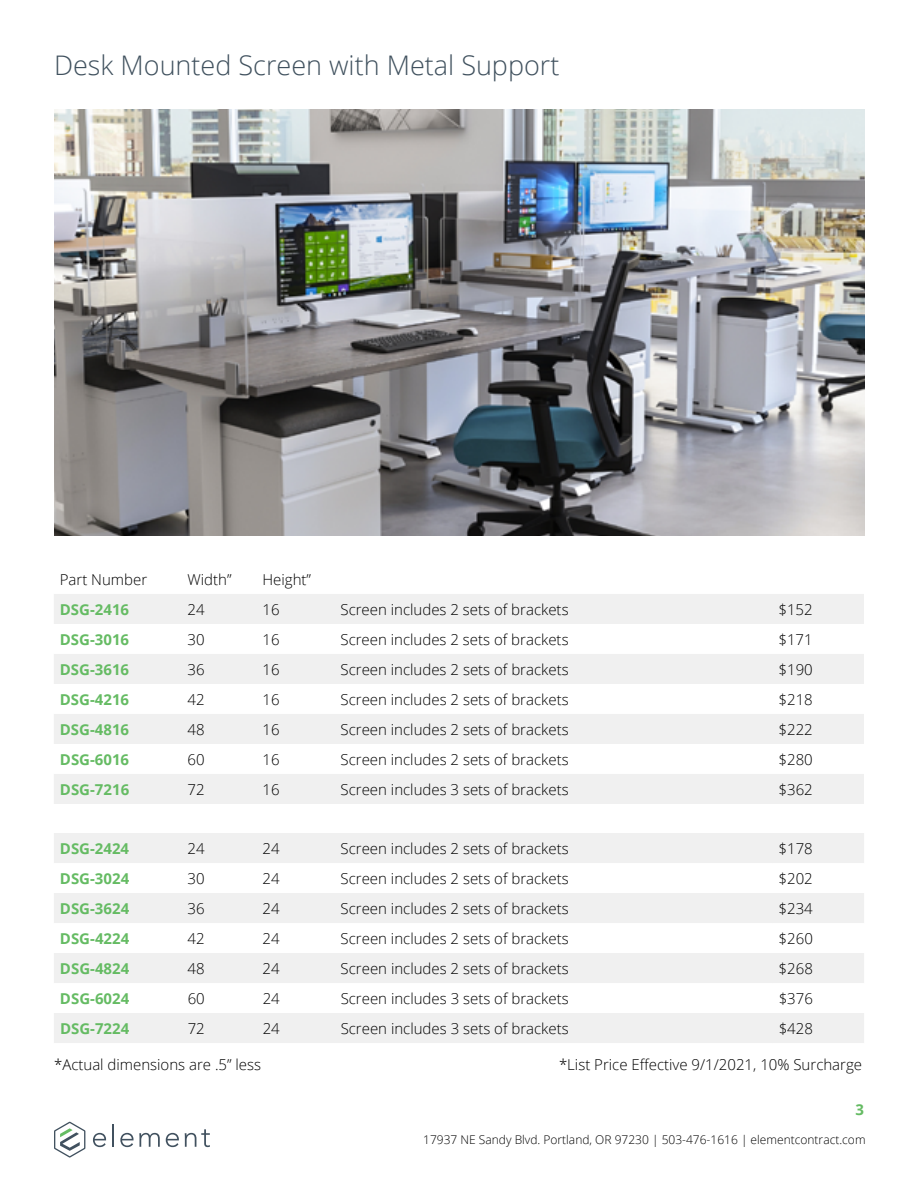
<style>
.page{position:relative;width:918px;height:1188px;background:#fff}
.page>*{position:absolute;margin:0;border:0;box-sizing:border-box;transform-origin:0 0}
.t1{font:300 27px "Open Sans";color:#40515e}
.t2{font:300 15px "Open Sans";color:#000}
.t3{font:700 15px "Open Sans";color:#65bb63}
.t4{font:300 12px "Open Sans";color:#000}
</style>
<div class="page">
<svg style="left:93px;top:1133px;width:13px;height:14px"></svg>
<hr style="left:112px;top:1125px;width:2px;height:22px;background:#41515f">
<svg style="left:120px;top:1133px;width:40px;height:14px"></svg>
<svg style="left:166px;top:1133px;width:13px;height:14px"></svg>
<svg style="left:185px;top:1129px;width:25px;height:18px"></svg>
<svg style="left:54px;top:1122px;width:31px;height:36px"></svg>
<svg style="left:54px;top:594px;width:810px;height:210px;fill:#f0f0f0"></svg>
<svg style="left:54px;top:833px;width:810px;height:210px;fill:#f0f0f0"></svg>
<img style="left:54px;top:109px;width:810px;height:427px">
<h1 class="t1" style="left:54px;top:46px;width:507px">Desk Mounted Screen with Metal Support</h1>
<p class="t2" style="left:60px;top:569px;width:89px">Part Number</p>
<p class="t2" style="left:188px;top:569px;width:46px">Width”</p>
<p class="t2" style="left:263px;top:569px;width:50px">Height”</p>
<p class="t3" style="left:60px;top:599px;width:71px">DSG-2416</p>
<p class="t2" style="left:188px;top:599px;width:19px">24</p>
<p class="t2" style="left:263px;top:599px;width:19px">16</p>
<p class="t2" style="left:341px;top:599px;width:230px">Screen includes 2 sets of brackets</p>
<p class="t2" style="left:779px;top:599px;width:36px">$152</p>
<p class="t3" style="left:60px;top:629px;width:71px">DSG-3016</p>
<p class="t2" style="left:188px;top:629px;width:19px">30</p>
<p class="t2" style="left:263px;top:629px;width:19px">16</p>
<p class="t2" style="left:341px;top:629px;width:230px">Screen includes 2 sets of brackets</p>
<p class="t2" style="left:779px;top:629px;width:36px">$171</p>
<p class="t3" style="left:60px;top:659px;width:71px">DSG-3616</p>
<p class="t2" style="left:188px;top:659px;width:19px">36</p>
<p class="t2" style="left:263px;top:659px;width:19px">16</p>
<p class="t2" style="left:341px;top:659px;width:230px">Screen includes 2 sets of brackets</p>
<p class="t2" style="left:779px;top:659px;width:36px">$190</p>
<p class="t3" style="left:60px;top:689px;width:71px">DSG-4216</p>
<p class="t2" style="left:188px;top:689px;width:19px">42</p>
<p class="t2" style="left:263px;top:689px;width:19px">16</p>
<p class="t2" style="left:341px;top:689px;width:230px">Screen includes 2 sets of brackets</p>
<p class="t2" style="left:779px;top:689px;width:36px">$218</p>
<p class="t3" style="left:60px;top:719px;width:71px">DSG-4816</p>
<p class="t2" style="left:188px;top:719px;width:19px">48</p>
<p class="t2" style="left:263px;top:719px;width:19px">16</p>
<p class="t2" style="left:341px;top:719px;width:230px">Screen includes 2 sets of brackets</p>
<p class="t2" style="left:779px;top:719px;width:36px">$222</p>
<p class="t3" style="left:60px;top:749px;width:71px">DSG-6016</p>
<p class="t2" style="left:188px;top:749px;width:19px">60</p>
<p class="t2" style="left:263px;top:749px;width:19px">16</p>
<p class="t2" style="left:341px;top:749px;width:230px">Screen includes 2 sets of brackets</p>
<p class="t2" style="left:779px;top:749px;width:36px">$280</p>
<p class="t3" style="left:60px;top:779px;width:71px">DSG-7216</p>
<p class="t2" style="left:188px;top:779px;width:19px">72</p>
<p class="t2" style="left:263px;top:779px;width:19px">16</p>
<p class="t2" style="left:341px;top:779px;width:230px">Screen includes 3 sets of brackets</p>
<p class="t2" style="left:779px;top:779px;width:36px">$362</p>
<p class="t3" style="left:60px;top:838px;width:71px">DSG-2424</p>
<p class="t2" style="left:188px;top:838px;width:19px">24</p>
<p class="t2" style="left:263px;top:838px;width:19px">24</p>
<p class="t2" style="left:341px;top:838px;width:230px">Screen includes 2 sets of brackets</p>
<p class="t2" style="left:779px;top:838px;width:36px">$178</p>
<p class="t3" style="left:60px;top:868px;width:71px">DSG-3024</p>
<p class="t2" style="left:188px;top:868px;width:19px">30</p>
<p class="t2" style="left:263px;top:868px;width:19px">24</p>
<p class="t2" style="left:341px;top:868px;width:230px">Screen includes 2 sets of brackets</p>
<p class="t2" style="left:779px;top:868px;width:36px">$202</p>
<p class="t3" style="left:60px;top:898px;width:71px">DSG-3624</p>
<p class="t2" style="left:188px;top:898px;width:19px">36</p>
<p class="t2" style="left:263px;top:898px;width:19px">24</p>
<p class="t2" style="left:341px;top:898px;width:230px">Screen includes 2 sets of brackets</p>
<p class="t2" style="left:779px;top:898px;width:36px">$234</p>
<p class="t3" style="left:60px;top:928px;width:71px">DSG-4224</p>
<p class="t2" style="left:188px;top:928px;width:19px">42</p>
<p class="t2" style="left:263px;top:928px;width:19px">24</p>
<p class="t2" style="left:341px;top:928px;width:230px">Screen includes 2 sets of brackets</p>
<p class="t2" style="left:779px;top:928px;width:36px">$260</p>
<p class="t3" style="left:60px;top:958px;width:71px">DSG-4824</p>
<p class="t2" style="left:188px;top:958px;width:19px">48</p>
<p class="t2" style="left:263px;top:958px;width:19px">24</p>
<p class="t2" style="left:341px;top:958px;width:230px">Screen includes 2 sets of brackets</p>
<p class="t2" style="left:779px;top:958px;width:36px">$268</p>
<p class="t3" style="left:60px;top:988px;width:71px">DSG-6024</p>
<p class="t2" style="left:188px;top:988px;width:19px">60</p>
<p class="t2" style="left:263px;top:988px;width:19px">24</p>
<p class="t2" style="left:341px;top:988px;width:230px">Screen includes 3 sets of brackets</p>
<p class="t2" style="left:779px;top:988px;width:36px">$376</p>
<p class="t3" style="left:60px;top:1018px;width:71px">DSG-7224</p>
<p class="t2" style="left:188px;top:1018px;width:19px">72</p>
<p class="t2" style="left:263px;top:1018px;width:19px">24</p>
<p class="t2" style="left:341px;top:1018px;width:230px">Screen includes 3 sets of brackets</p>
<p class="t2" style="left:779px;top:1018px;width:36px">$428</p>
<p class="t2" style="left:54px;top:1055px;width:209px">*Actual dimensions are .5” less</p>
<p class="t2" style="left:559px;top:1055px;width:305px">*List Price Effective 9/1/2021, 10% Surcharge</p>
<p class="t3" style="left:855px;top:1099px;width:10px">3</p>
<p class="t4" style="left:423px;top:1132px;width:444px">17937 NE Sandy Blvd. Portland, OR 97230 | 503-476-1616 | elementcontract.com</p>
</div>
